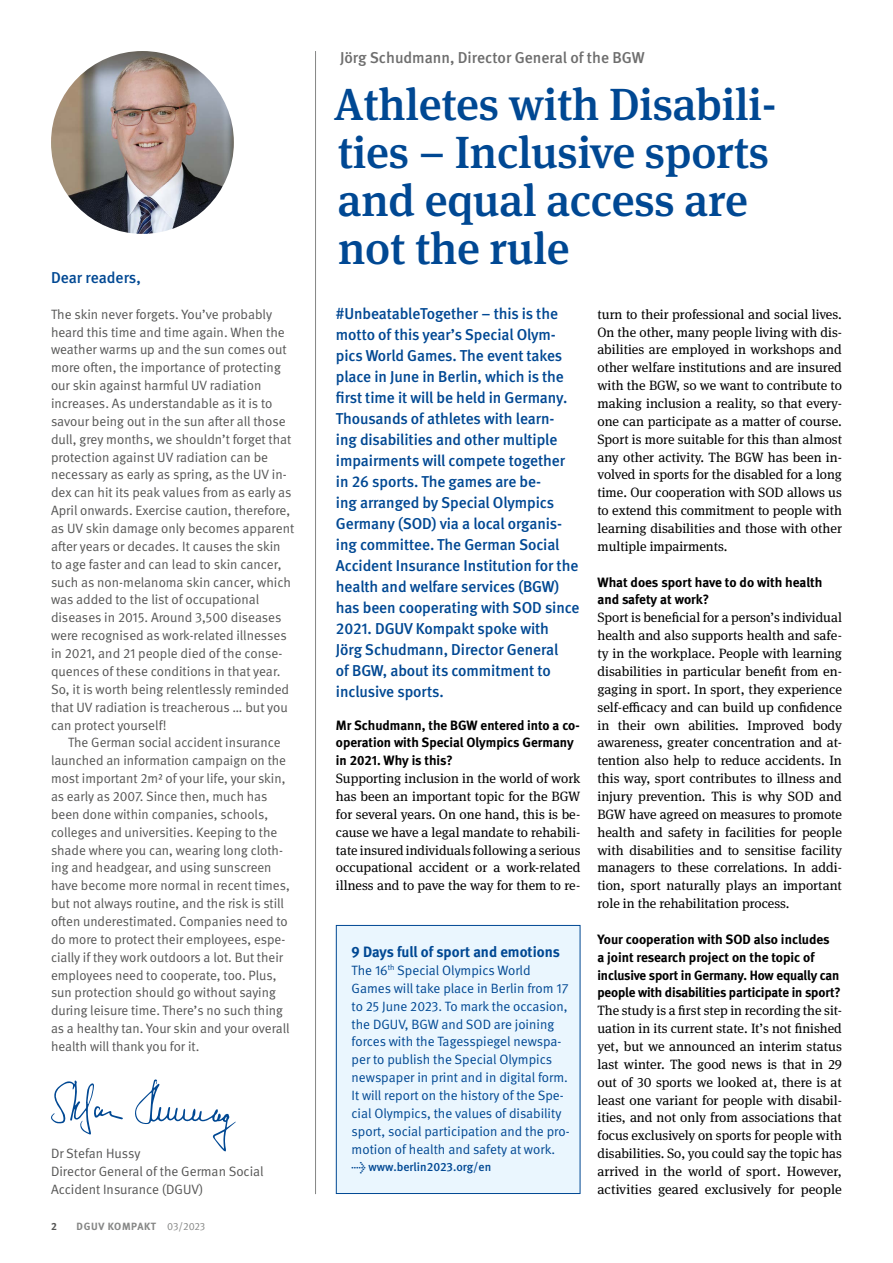
<style>
.page{position:relative;width:893px;height:1263px;background:#fff}
.page>*{position:absolute;margin:0;border:0;box-sizing:border-box;transform-origin:0 0}
.Headlines_H1{font:500 45px/48px "DGUV Meta Serif";letter-spacing:-.005em;color:#004893}
.Copytexte_Intro{font:500 15.75px/21px "DGUV Meta";letter-spacing:-.005em;color:#004893}
.Interview_I_Dachzeile{font:500 15.75px "DGUV Meta";color:#6e6e6e}
.P_Head_Infobox{font:700 15px "DGUV Meta";color:#004893}
.Copytexte_FT{font:13.5px/17.9px "DGUV Meta Serif";color:#000;text-align:justify}
.Copytexte_P_Editorial{font:13.5px/17.9px "DGUV Meta";color:#565655}
.Copytexte_P_Editorial_Einzug{font:13.5px/17.9px "DGUV Meta";color:#565655}
.P_Copy_Infobox{font:13.5px/17.9px "DGUV Meta";color:#004893}
.Interview_I_Frage{font:700 13.5px/17.9px "DGUV Meta";letter-spacing:-.005em;color:#000}
.P_Copy_Infobox-2{font:500 12px "DGUV Meta";color:#004893}
.t1{font:700 10.5px "DGUV Meta";letter-spacing:.06em;color:#868786}
.t2{font:700 10.5px "DGUV Meta";color:#565655}
.s1{font-weight:400}
</style>
<div class="page">
<hr style="left:315px;top:51px;width:1px;height:1143px;background:#868786">
<img style="left:51px;top:51px;width:183px;height:183px;border-radius:91px">
<svg style="left:135px;top:1079px;width:101px;height:72px"></svg>
<svg style="left:51px;top:1080px;width:72px;height:55px"></svg>
<div style="left:336px;top:925px;width:244px;height:268px;background:#eaf6fe"></div>
<div style="left:336px;top:925px;width:244px;height:269px;border:1px solid #004893"></div>
<p class="Copytexte_Intro" style="left:51px;top:268px;width:91px">Dear readers,</p>
<p class="Copytexte_P_Editorial" style="left:51px;top:305px;width:245px">The skin never forgets. You’ve probably heard this time and time again. When the weather warms up and the sun comes out more often, the importance of protecting our skin against harmful UV radiation increases. As understandable as it is to savour being out in the sun after all those dull, grey months, we shouldn’t forget that protection against UV radiation can be necessary as early as spring, as the UV in&shy;dex can hit its peak values from as early as April onwards. Exercise caution, therefore, as UV skin damage only becomes apparent after years or decades. It causes the skin to age faster and can lead to skin cancer, such as non-melanoma skin cancer, which was added to the list of occupational diseases in 2015. Around 3,500 diseases were recognised as work-related illnesses in 2021, and 21 people died of the conse&shy;quences of these conditions in that year.<br>So, it is worth being relentlessly reminded that UV radiation is treacherous … but you can protect yourself!</p>
<p class="Copytexte_P_Editorial_Einzug" style="left:51px;top:734px;width:240px;text-indent:17px">The German social accident insurance launched an information campaign on the most important 2m² of your life, your skin, as early as 2007. Since then, much has been done within companies, schools, colleges and universities. Keeping to the shade where you can, wearing long cloth&shy;ing and headgear, and using sunscreen have become more normal in recent times, but not always routine, and the risk is still often underestimated. Companies need to do more to protect their employees, espe&shy;cially if they work outdoors a lot. But their employees need to cooperate, too. Plus, sun protection should go without saying during leisure time. There’s no such thing as a healthy tan. Your skin and your overall health will thank you for it.</p>
<p class="Copytexte_P_Editorial" style="left:51px;top:1145px;width:91px">Dr Stefan Hussy</p>
<p class="Copytexte_P_Editorial" style="left:51px;top:1163px;width:214px">Director General of the German Social<br>Accident Insurance (DGUV)</p>
<p class="t2" style="left:51px;top:1220px;width:7px">2</p>
<p class="t1" style="left:77px;top:1220px;width:130px">DGUV KOMPAKT <span class="s1">03/2023</span></p>
<p class="Interview_I_Dachzeile" style="left:340px;top:48px;width:306px">Jörg Schudmann, Director General of the BGW</p>
<h1 class="Headlines_H1" style="left:334px;top:81px;width:445px">Athletes with Disabili&shy;ties – Inclusive sports and equal access are not the rule</h1>
<p class="Copytexte_Intro" style="left:336px;top:303px;width:245px">#UnbeatableTogether – this is the motto of this year’s Special Olym&shy;pics World Games. The event takes place in June in Berlin, which is the first time it will be held in Germany.<br>Thousands of athletes with learn-<br>ing disabilities and other multiple impairments will compete together in 26 sports. The games are be-<br>ing arranged by Special Olympics Germany (SOD) via a local organis&shy;ing committee. The German Social Accident Insurance Institution for the health and welfare services (BGW) has been cooperating with SOD since 2021. DGUV Kompakt spoke with<br>Jörg Schudmann, Director General<br>of BGW, about its commitment to inclusive sports.</p>
<p class="Interview_I_Frage" style="left:336px;top:716px;width:245px">Mr Schudmann, the BGW entered into a co&shy;operation with Special Olympics Germany in 2021. Why is this?</p>
<p class="Copytexte_FT" style="left:336px;top:770px;width:246px">Supporting inclusion in the world of work has been an important topic for the BGW for several years. On one hand, this is be&shy;cause we have a legal mandate to rehabili&shy;tate insured individuals following a serious occupational accident or a work-related illness and to pave the way for them to re-</p>
<p class="P_Head_Infobox" style="left:352px;top:943px;width:210px">9 Days full of sport and emotions</p>
<p class="P_Copy_Infobox" style="left:352px;top:962px;width:220px">The 16<sup>th</sup> Special Olympics World Games will take place in Berlin from 17 to 25 June 2023. To mark the occasion, the DGUV, BGW and SOD are joining forces with the Tagesspiegel newspa&shy;per to publish the Special Olympics newspaper in print and in digital form.<br>It will report on the history of the Spe&shy;cial Olympics, the values of disability sport, social participation and the pro&shy;motion of health and safety at work.</p>
<p class="P_Copy_Infobox-2" style="left:352px;top:1160px;width:141px">→ www.berlin2023.org/en</p>
<p class="Copytexte_FT" style="left:597px;top:305px;width:246px">turn to their professional and social lives.<br>On the other, many people living with dis&shy;abilities are employed in workshops and other welfare institutions and are insured with the BGW, so we want to contribute to making inclusion a reality, so that every&shy;one can participate as a matter of course.<br>Sport is more suitable for this than almost any other activity. The BGW has been in&shy;volved in sports for the disabled for a long time. Our cooperation with SOD allows us to extend this commitment to people with learning disabilities and those with other multiple impairments.</p>
<p class="Interview_I_Frage" style="left:597px;top:573px;width:226px">What does sport have to do with health and safety at work?</p>
<p class="Copytexte_FT" style="left:597px;top:609px;width:246px">Sport is beneficial for a person’s individual health and also supports health and safe&shy;ty in the workplace. People with learning disabilities in particular benefit from en&shy;gaging in sport. In sport, they experience self-efficacy and can build up confidence in their own abilities. Improved body awareness, greater concentration and at&shy;tention also help to reduce accidents. In this way, sport contributes to illness and injury prevention. This is why SOD and BGW have agreed on measures to promote health and safety in facilities for people with disabilities and to sensitise facility managers to these correlations. In addi&shy;tion, sport naturally plays an important role in the rehabilitation process.</p>
<p class="Interview_I_Frage" style="left:597px;top:931px;width:245px">Your cooperation with SOD also includes<br>a joint research project on the topic of inclusive sport in Germany. How equally can people with disabilities participate in sport?</p>
<p class="Copytexte_FT" style="left:597px;top:1002px;width:246px">The study is a first step in recording the sit&shy;uation in its current state. It’s not finished yet, but we announced an interim status last winter. The good news is that in 29 out of 30 sports we looked at, there is at least one variant for people with disabil&shy;ities, and not only from associations that focus exclusively on sports for people with disabilities. So, you could say the topic has arrived in the world of sport. However, activities geared exclusively for people</p>
</div>
